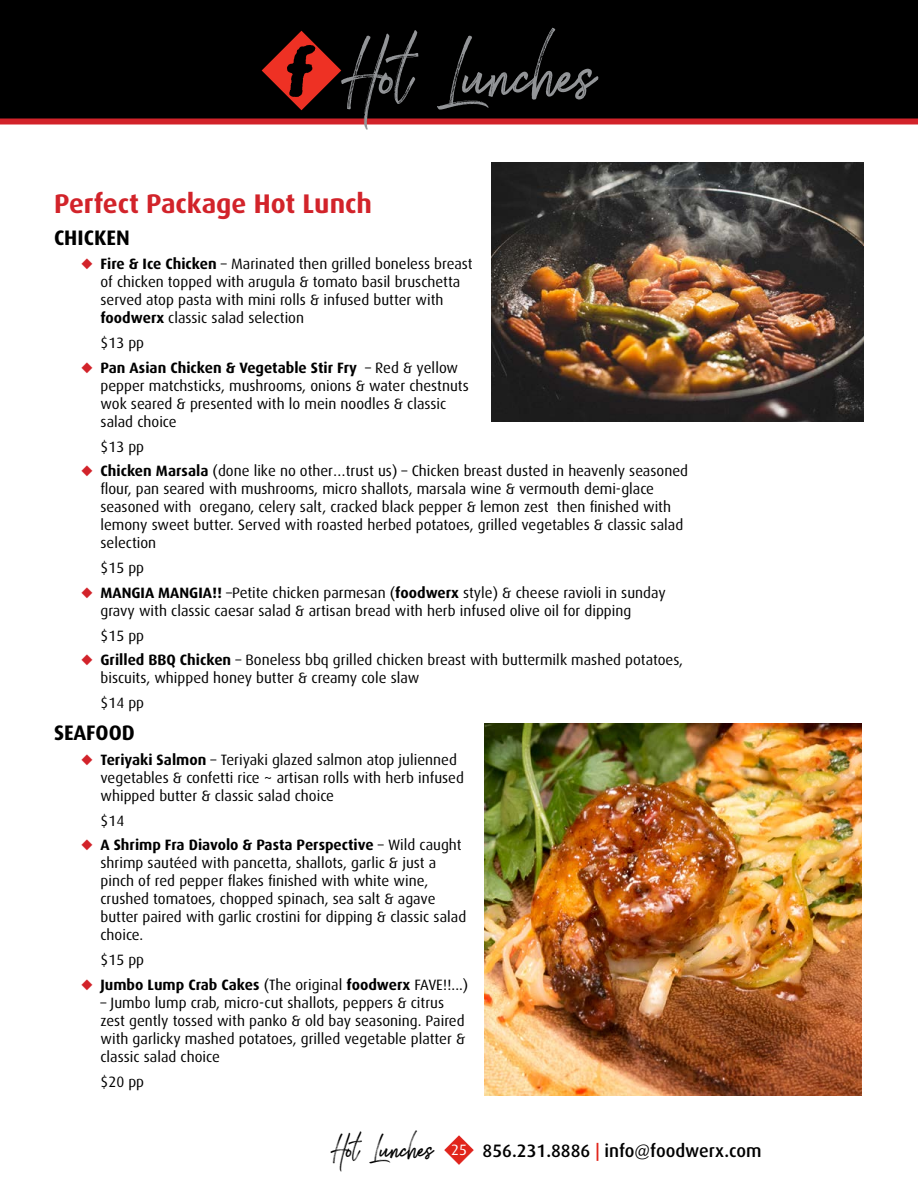
<style>
.page{position:relative;width:918px;height:1188px;background:#fff}
.page>*{position:absolute;margin:0;border:0;box-sizing:border-box;transform-origin:0 0}
.t1{font:81.75px "Brownhill Script";color:#939598}
.t2{font:33px "Brownhill Script";color:#000}
.t3{font:700 27px "Dax";color:#d2232a}
.t4{font:700 21px "Dax";color:#000}
.t5{font:500 18px "Dax";color:#000}
.t6{font:15px/18px "Dax";color:#000}
.t7{font:700 15px "Dax";color:#000}
.t8{font:15px "Dax";color:#fff}
.s1{color:#d2232a}
.s2{font-weight:700}
.s3{font-weight:400}
.s4{color:#e1251b}
</style>
<div class="page">
<div style="left:0;top:0;width:918px;height:124px;background:#000"></div>
<svg style="left:262px;top:31px;width:79px;height:79px"></svg>
<div style="left:0;top:118px;width:918px;height:6px;background:#d2232a"></div>
<svg style="left:444px;top:1135px;width:30px;height:30px"></svg>
<img style="left:491px;top:162px;width:373px;height:259px">
<img style="left:485px;top:724px;width:377px;height:371px">
<h1 class="t1" style="left:341px;top:18px;width:257px">Hot Lunches</h1>
<h3 class="t3" style="left:54px;top:188px;width:320px">Perfect Package Hot Lunch</h3>
<h3 class="t4" style="left:54px;top:226px;width:77px">CHICKEN</h3>
<p class="t6" style="left:100px;top:255px;width:374px;text-indent:-20px"><span class="s1">◆</span> <span class="s2">Fire &amp; Ice Chicken</span> – Marinated then grilled boneless breast of chicken topped with arugula &amp; tomato basil bruschetta served atop pasta with mini rolls &amp; infused butter with <span class="s2">foodwerx</span> classic salad selection</p>
<p class="t6" style="left:100px;top:334px;width:45px">$13 pp</p>
<p class="t6" style="left:100px;top:359px;width:370px;text-indent:-20px"><span class="s1">◆</span> <span class="s2">Pan Asian Chicken &amp; Vegetable Stir Fry</span> – Red &amp; yellow pepper matchsticks, mushrooms, onions &amp; water chestnuts wok seared &amp; presented with lo mein noodles &amp; classic salad choice</p>
<p class="t6" style="left:100px;top:438px;width:45px">$13 pp</p>
<p class="t6" style="left:100px;top:462px;width:589px;text-indent:-20px"><span class="s1">◆</span> <span class="s2">Chicken Marsala</span> (done like no other…trust us) – Chicken breast dusted in heavenly seasoned flour, pan seared with mushrooms, micro shallots, marsala wine &amp; vermouth demi-glace seasoned with oregano, celery salt, cracked black pepper &amp; lemon zest then finished with lemony sweet butter. Served with roasted herbed potatoes, grilled vegetables &amp; classic salad selection</p>
<p class="t6" style="left:100px;top:559px;width:45px">$15 pp</p>
<p class="t6" style="left:100px;top:584px;width:567px;text-indent:-20px"><span class="s1">◆</span> <span class="s2">MANGIA MANGIA!!</span> –Petite chicken parmesan (<span class="s2">foodwerx</span> style) &amp; cheese ravioli in sunday gravy with classic caesar salad &amp; artisan bread with herb infused olive oil for dipping</p>
<p class="t6" style="left:100px;top:627px;width:45px">$15 pp</p>
<p class="t6" style="left:100px;top:651px;width:584px;text-indent:-20px"><span class="s1">◆</span> <span class="s2">Grilled BBQ Chicken</span> – Boneless bbq grilled chicken breast with buttermilk mashed potatoes, biscuits, whipped honey butter &amp; creamy cole slaw</p>
<p class="t6" style="left:100px;top:694px;width:45px">$14 pp</p>
<h3 class="t4" style="left:54px;top:721px;width:82px">SEAFOOD</h3>
<p class="t6" style="left:100px;top:751px;width:365px;text-indent:-20px"><span class="s1">◆</span> <span class="s2">Teriyaki Salmon</span> – Teriyaki glazed salmon atop julienned vegetables &amp; confetti rice ~ artisan rolls with herb infused whipped butter &amp; classic salad choice</p>
<p class="t6" style="left:100px;top:812px;width:25px">$14</p>
<p class="t6" style="left:100px;top:836px;width:367px;text-indent:-20px"><span class="s1">◆</span> <span class="s2">A Shrimp Fra Diavolo &amp; Pasta Perspective</span> – Wild caught shrimp sautéed with pancetta, shallots, garlic &amp; just a pinch of red pepper flakes finished with white wine, crushed tomatoes, chopped spinach, sea salt &amp; agave butter paired with garlic crostini for dipping &amp; classic salad choice.</p>
<p class="t6" style="left:100px;top:951px;width:45px">$15 pp</p>
<p class="t7" style="left:81px;top:976px;width:389px"><span class="s1">◆</span> Jumbo Lump Crab Cakes <span class="s3">(The original</span> foodwerx <span class="s3">FAVE!!...)</span></p>
<p class="t6" style="left:100px;top:994px;width:366px">– Jumbo lump crab, micro-cut shallots, peppers &amp; citrus zest gently tossed with panko &amp; old bay seasoning. Paired with garlicky mashed potatoes, grilled vegetable platter &amp; classic salad choice</p>
<p class="t6" style="left:100px;top:1073px;width:45px">$20 pp</p>
<h2 class="t2" style="left:331px;top:1127px;width:104px">Hot Lunches</h2>
<p class="t8" style="left:451px;top:1141px;width:17px">25</p>
<p class="t5" style="left:483px;top:1141px;width:280px">856.231.8886 <span class="s4">|</span> info@foodwerx.com</p>
</div>
